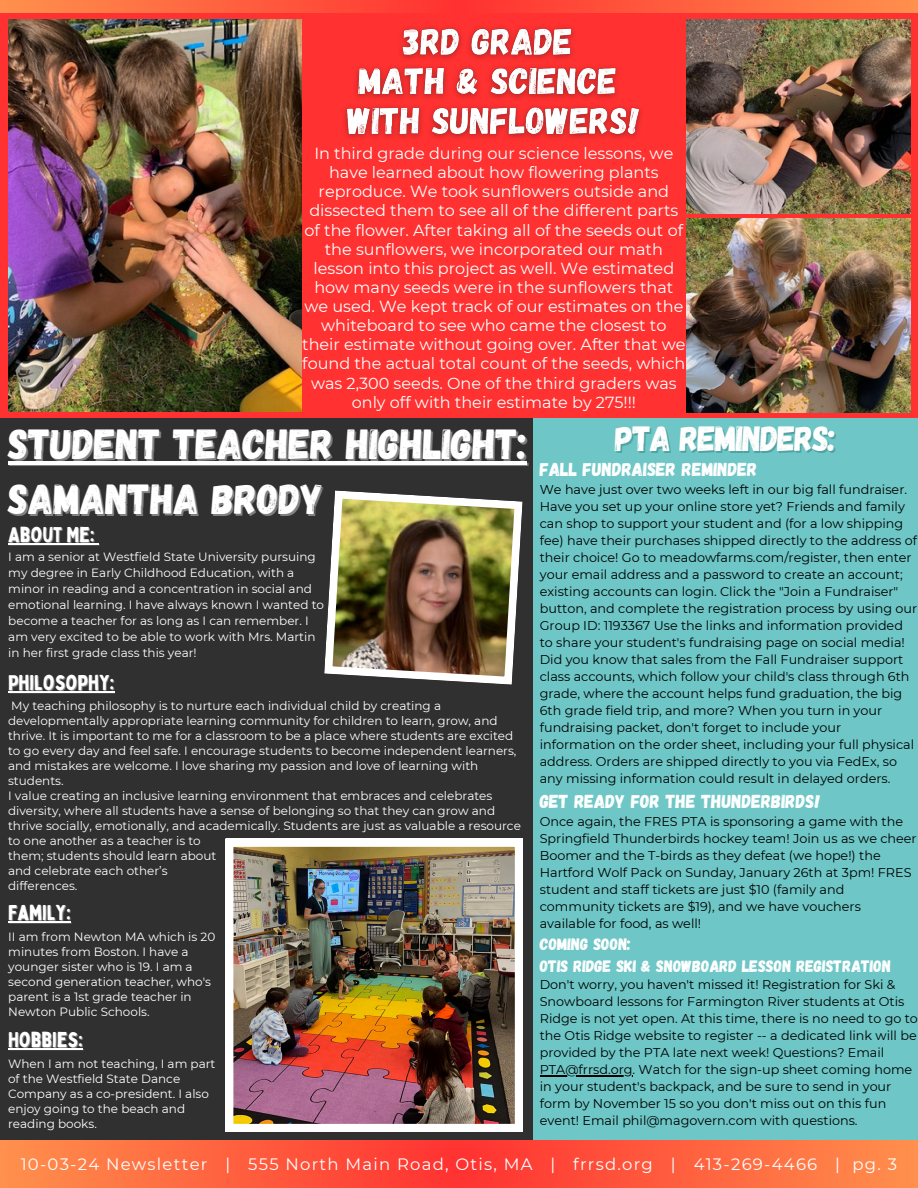
<style>
.page{position:relative;width:918px;height:1188px;background:#fff}
.page>*{position:absolute;margin:0;border:0;box-sizing:border-box;transform-origin:0 0}
.t1{font:42px "Gagalin";color:#fff}
.t2{font:34.95px "Gagalin";letter-spacing:-.03em;color:#fff}
.t3{font:21px "Bobby Jones";color:#fff}
.t4{font:18.75px "Gagalin";color:#fff}
.t5{font:16.5px "Montserrat";letter-spacing:.075em;color:#fff}
.t6{font:16.5px/22.4px "Gagalin";color:#fff}
.t7{font:16.05px/19.2px "Montserrat";color:#fff;text-align:center}
.t8{font:12.75px/17px "Montserrat";color:#000}
.t9{font:12px/15px "Montserrat";color:#fff}
</style>
<div class="page">
<img style="left:0;top:0;width:918px;height:1188px">
<hr style="left:8px;top:461px;width:519px;height:4px;background:#fff">
<hr style="left:8px;top:543px;width:87px;height:2px;background:#fff">
<hr style="left:8px;top:921px;width:63px;height:2px;background:#fff">
<hr style="left:8px;top:1048px;width:75px;height:1px;background:#fff">
<hr style="left:8px;top:691px;width:106px;height:1px;background:#fff">
<img style="left:337px;top:18px;width:314px;height:129px">
<hr style="left:540px;top:1076px;width:93px;height:1px;background:#000">
<p class="t7" style="left:302px;top:144px;width:385px">In third grade during our science lessons, we have learned about how flowering plants reproduce. We took sunflowers outside and dissected them to see all of the different parts of the flower. After taking all of the seeds out of the sunflowers, we incorporated our math lesson into this project as well. We estimated how many seeds were in the sunflowers that we used. We kept track of our estimates on the whiteboard to see who came the closest to their estimate without going over. After that we found the actual total count of the seeds, which was 2,300 seeds. One of the third graders was only off with their estimate by 275!!!</p>
<p class="t1" style="left:8px;top:417px;width:520px">STUDENT TEACHER HIGHLIGHT:</p>
<h3 class="t1" style="left:8px;top:472px;width:317px">SAMANTHA BRODY</h3>
<p class="t9" style="left:8px;top:549px;width:317px;line-height:16px">I am a senior at Westfield State University pursuing my degree in Early Childhood Education, with a minor in reading and a concentration in social and emotional learning. I have always known I wanted to become a teacher for as long as I can remember. I am very excited to be able to work with Mrs. Martin in her first grade class this year!</p>
<h3 class="t3" style="left:8px;top:522px;width:88px">ABOUT ME:</h3>
<p class="t3" style="left:8px;top:670px;width:108px">PHILOSOPHY:</p>
<p class="t9" style="left:8px;top:698px;width:510px">My teaching philosophy is to nurture each individual child by creating a developmentally appropriate learning community for children to learn, grow, and thrive. It is important to me for a classroom to be a place where students are excited to go every day and feel safe. I encourage students to become independent learners, and mistakes are welcome. I love sharing my passion and love of learning with students.</p>
<h3 class="t9" style="left:8px;top:788px;width:514px">I value creating an inclusive learning environment that embraces and celebrates diversity, where all students have a sense of belonging so that they can grow and thrive socially, emotionally, and academically. Students are just as valuable a resource to one another as a teacher is to</h3>
<p class="t9" style="left:8px;top:848px;width:210px">them; students should learn about</p>
<h3 class="t9" style="left:8px;top:863px;width:161px">and celebrate each other’s</h3>
<p class="t9" style="left:8px;top:878px;width:71px">differences.</p>
<p class="t3" style="left:8px;top:900px;width:64px">FAMILY:</p>
<p class="t9" style="left:8px;top:929px;width:208px">II am from Newton MA which is 20 minutes from Boston. I have a younger sister who is 19. I am a second generation teacher, who's parent is a 1st grade teacher in<br>Newton Public Schools.</p>
<p class="t3" style="left:8px;top:1027px;width:76px">HOBBIES:</p>
<p class="t9" style="left:8px;top:1056px;width:209px">When I am not teaching, I am part of the Westfield State Dance<br>Company as a co-president. I also enjoy going to the beach and reading books.</p>
<p class="t2" style="left:615px;top:416px;width:222px">PTA REMINDERS:</p>
<p class="t4" style="left:540px;top:457px;width:219px">FALL FUNDRAISER REMINDER</p>
<p class="t8" style="left:540px;top:481px;width:379px">We have just over two weeks left in our big fall fundraiser.<br>Have you set up your online store yet? Friends and family can shop to support your student and (for a low shipping fee) have their purchases shipped directly to the address of their choice! Go to meadowfarms.com/register, then enter your email address and a password to create an account; existing accounts can login. Click the "Join a Fundraiser" button, and complete the registration process by using our Group ID: 1193367 Use the links and information provided to share your student's fundraising page on social media!</p>
<p class="t8" style="left:540px;top:651px;width:376px">Did you know that sales from the Fall Fundraiser support class accounts, which follow your child's class through 6th grade, where the account helps fund graduation, the big 6th grade field trip, and more? When you turn in your fundraising packet, don't forget to include your information on the order sheet, including your full physical address. Orders are shipped directly to you via FedEx, so any missing information could result in delayed orders.</p>
<p class="t4" style="left:540px;top:789px;width:282px">GET READY FOR THE THUNDERBIRDS!</p>
<p class="t8" style="left:540px;top:813px;width:378px">Once again, the FRES PTA is sponsoring a game with the Springfield Thunderbirds hockey team! Join us as we cheer Boomer and the T-birds as they defeat (we hope!) the Hartford Wolf Pack on Sunday, January 26th at 3pm! FRES student and staff tickets are just $10 (family and community tickets are $19), and we have vouchers available for food, as well!</p>
<h4 class="t6" style="left:540px;top:932px;width:353px">COMING SOON:<br>OTIS RIDGE SKI &amp; SNOWBOARD LESSON REGISTRATION</h4>
<p class="t8" style="left:540px;top:976px;width:380px">Don't worry, you haven't missed it! Registration for Ski &amp; Snowboard lessons for Farmington River students at Otis Ridge is not yet open. At this time, there is no need to go to the Otis Ridge website to register -- a dedicated link will be provided by the PTA late next week! Questions? Email PTA@frrsd.org. Watch for the sign-up sheet coming home in your student's backpack, and be sure to send in your form by November 15 so you don't miss out on this fun event! Email phil@magovern.com with questions.</p>
<h1 class="t5" style="left:21px;top:1154px;width:878px">10-03-24 Newsletter | 555 North Main Road, Otis, MA | frrsd.org | 413-269-4466 | pg. 3</h1>
</div>
